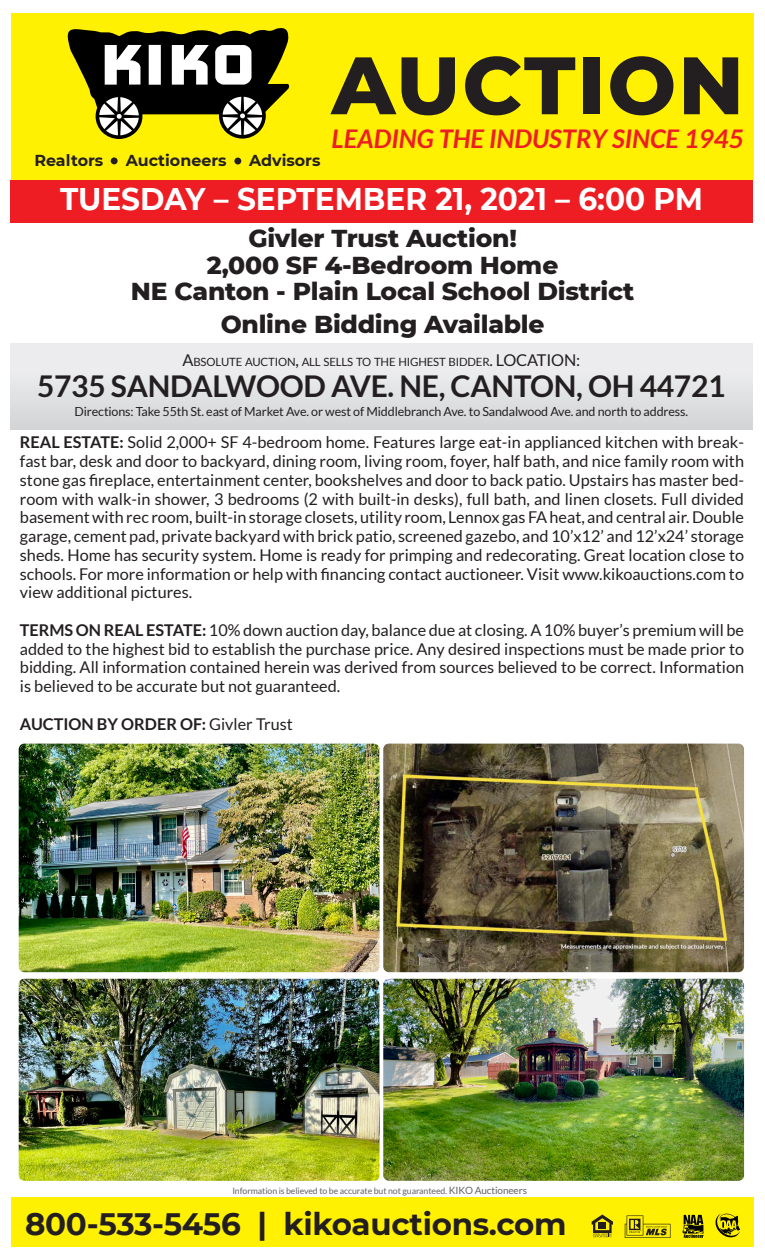
<style>
.page{position:relative;width:765px;height:1260px;background:#fff}
.page>*{position:absolute;margin:0;border:0;box-sizing:border-box;transform-origin:0 0}
.t1{font:800 81.25px "Montserrat";letter-spacing:.025em;color:#231f20}
.t2{font:700 31.25px "Montserrat";color:#fff;scale:.95 1}
.t3{font:700 31px "Montserrat";letter-spacing:-.01em;color:#231f20}
.t4{font:700 30px "Lato";letter-spacing:-.01em;color:#231f20}
.t5{font:italic 700 25.75px "Lato";color:#ee1d23}
.t6{font:800 25px "Montserrat";letter-spacing:-.01em;color:#231f20}
.t7{font:16.25px/18.8px "Lato";color:#231f20;text-align:justify}
.t8{font:700 16.25px "Lato";color:#231f20}
.t9{font:700 15.88px "Montserrat";color:#231f20}
.t10{font:12.5px "Lato";letter-spacing:-.01em;color:#231f20}
.t11{font:11.38px "Lato";letter-spacing:-.015em;color:#231f20}
.t12{font:8.75px "Lato";letter-spacing:-.01em;color:#636366}
.s1{font-size:16.25px}
.s2{font-weight:700}
.s3{font-weight:400}
.s4{font-size:10px}
</style>
<div class="page">
<div style="left:11px;top:1197px;width:743px;height:49px;background:#fff101"></div>
<svg style="left:592px;top:1215px;width:21px;height:22px"></svg>
<svg style="left:625px;top:1215px;width:45px;height:23px"></svg>
<svg style="left:682px;top:1215px;width:22px;height:23px"></svg>
<svg style="left:716px;top:1214px;width:24px;height:24px"></svg>
<img style="left:383px;top:979px;width:361px;height:202px">
<img style="left:19px;top:744px;width:361px;height:228px">
<img style="left:19px;top:979px;width:361px;height:202px">
<img style="left:383px;top:744px;width:361px;height:228px">
<div style="left:10px;top:344px;width:743px;height:86px;background:linear-gradient(to bottom,#f2f2f3,#d5d7d9)"></div>
<div style="left:10px;top:180px;width:743px;height:43px;background:#ee1d23"></div>
<div style="left:11px;top:13px;width:743px;height:167px;background:#fff101"></div>
<svg style="left:67px;top:28px;width:223px;height:111px"></svg>
<div style="left:111px;top:157px;width:7px;height:7px;background:#231f20;border-radius:50%"></div>
<div style="left:234px;top:158px;width:7px;height:6px;background:#231f20;border-radius:50%"></div>
<p class="t9" style="left:34px;top:149px;width:70px">Realtors</p>
<p class="t9" style="left:126px;top:149px;width:102px">Auctioneers</p>
<p class="t9" style="left:249px;top:149px;width:73px">Advisors</p>
<p class="t1" style="left:332px;top:26px;width:414px">AUCTION</p>
<p class="t5" style="left:332px;top:124px;width:414px">LEADING THE INDUSTRY SINCE 1945</p>
<p class="t2" style="left:60px;top:177px;width:678px">TUESDAY – SEPTEMBER 21, 2021 – 6:00 PM</p>
<p class="t6" style="left:248px;top:220px;width:270px">Givler Trust Auction!</p>
<p class="t6" style="left:207px;top:246px;width:353px">2,000 SF 4-Bedroom Home</p>
<p class="t6" style="left:131px;top:273px;width:505px">NE Canton - Plain Local School District</p>
<p class="t6" style="left:221px;top:306px;width:325px">Online Bidding Available</p>
<p class="t11" style="left:183px;top:356px;width:399px"><span class="s1">A</span>BSOLUTE AUCTION<span class="s1">,</span> ALL SELLS TO THE HIGHEST BIDDER<span class="s1">. LOCATION:</span></p>
<p class="t4" style="left:37px;top:369px;width:690px">5735 SANDALWOOD AVE. NE, CANTON, OH 44721</p>
<p class="t10" style="left:75px;top:405px;width:615px">Directions: Take 55th St. east of Market Ave. or west of Middlebranch Ave. to Sandalwood Ave. and north to address.</p>
<p class="t7" style="left:20px;top:433px;width:726px"><span class="s2">REAL ESTATE:</span> Solid 2,000+ SF 4-bedroom home. Features large eat-in applianced kitchen with break&shy;fast bar, desk and door to backyard, dining room, living room, foyer, half bath, and nice family room with stone gas fireplace, entertainment center, bookshelves and door to back patio. Upstairs has master bed&shy;room with walk-in shower, 3 bedrooms (2 with built-in desks), full bath, and linen closets. Full divided basement with rec room, built-in storage closets, utility room, Lennox gas FA heat, and central air. Double garage, cement pad, private backyard with brick patio, screened gazebo, and 10’x12’ and 12’x24’ storage sheds. Home has security system. Home is ready for primping and redecorating. Great location close to schools. For more information or help with financing contact auctioneer. Visit www.kikoauctions.com to view additional pictures.</p>
<p class="t7" style="left:20px;top:621px;width:726px"><span class="s2">TERMS ON REAL ESTATE:</span> 10% down auction day, balance due at closing. A 10% buyer’s premium will be added to the highest bid to establish the purchase price. Any desired inspections must be made prior to bidding. All information contained herein was derived from sources believed to be correct. Information is believed to be accurate but not guaranteed.</p>
<p class="t8" style="left:20px;top:714px;width:275px">AUCTION BY ORDER OF: <span class="s3">Givler Trust</span></p>
<p class="t12" style="left:232px;top:1186px;width:296px">Information is believed to be accurate but not guaranteed. <span class="s4">KIKO Auctioneers</span></p>
<p class="t3" style="left:25px;top:1202px;width:543px">800-533-5456 | kikoauctions.com</p>
</div>
